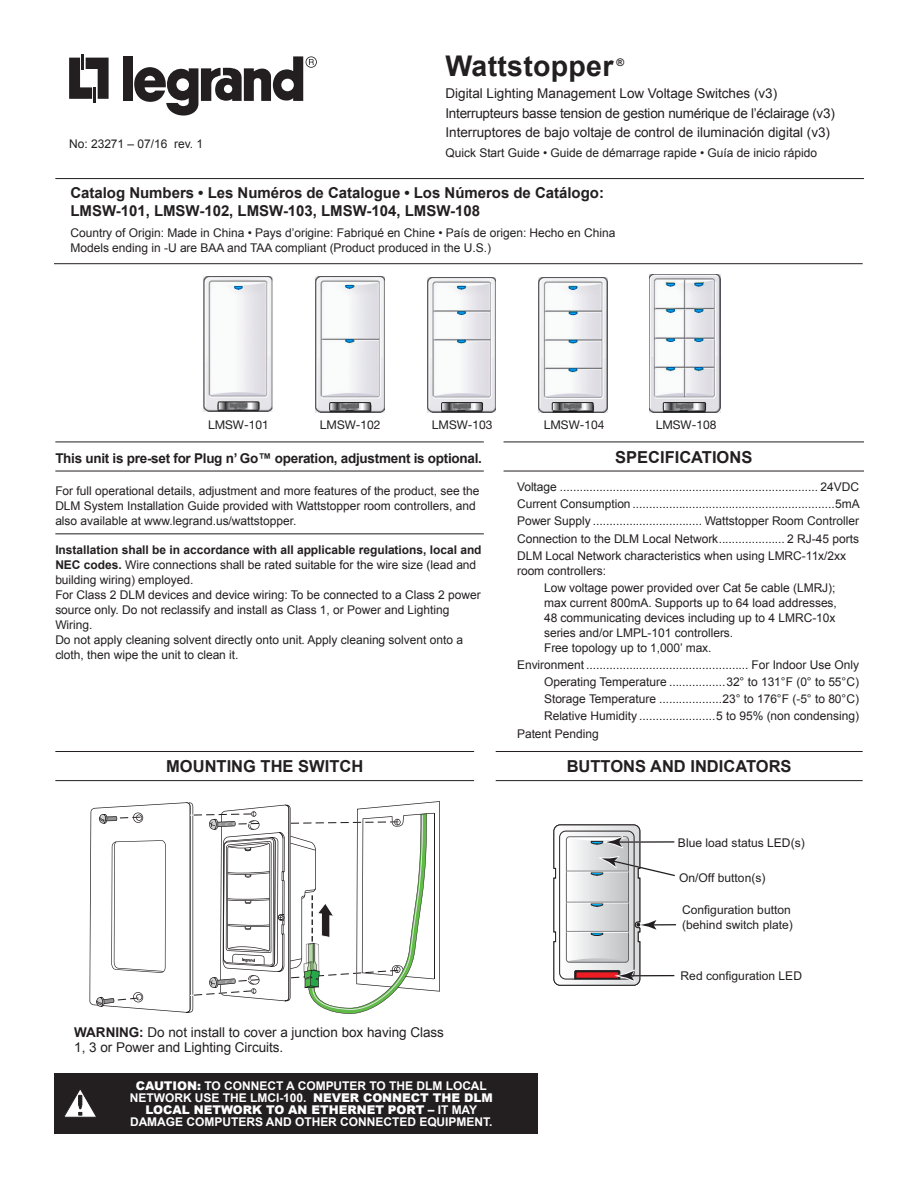
<style>
.page{position:relative;width:918px;height:1188px;background:#fff}
.page>*{position:absolute;margin:0;border:0;box-sizing:border-box;transform-origin:0 0}
.t1{font:700 28.5px "Arial";letter-spacing:.01em;color:#231f20}
.Head_1{font:700 16.5px "Arial";color:#231f20}
.t2{font:700 15px/18px "Arial";color:#231f20}
.Body_Text{font:13.5px/19.5px "Arial";color:#231f20}
.Border_Top_Bottom{font:700 13.5px "Arial";letter-spacing:-.02em;color:#231f20}
.t3{font:12.15px/14.5px "Arial";color:#231f20}
.List_Specifications{font:12px/15px "Arial";color:#231f20}
.Contact_and_Rev_Info{font:12px/15px "Arial";color:#231f20}
.Border_Bottom{font:12px/15px "Arial";color:#231f20}
.Reverse_Warning_8_pt{font:700 12px/12px "Arial";color:#fff;text-align:center}
.t4{font:12px "Helvetica Neue LT Std";color:#231f20}
.t5{font:700 10.5px "Arial";color:#231f20}
.s1{font-weight:700}
.s2{font-weight:900}
</style>
<div class="page">
<svg style="left:69px;top:54px;width:40px;height:48px"></svg>
<div style="left:123px;top:56px;width:10px;height:45px;background:#231f20"></div>
<svg style="left:134px;top:56px;width:183px;height:60px"></svg>
<hr style="left:55px;top:178px;width:809px;height:1px;background:#231f20">
<hr style="left:54px;top:263px;width:809px;height:1px;background:#231f20">
<hr style="left:55px;top:442px;width:429px;height:1px;background:#231f20">
<hr style="left:55px;top:471px;width:429px;height:1px;background:#231f20">
<hr style="left:55px;top:533px;width:429px;height:1px;background:#231f20">
<img style="left:315px;top:277px;width:69px;height:135px">
<img style="left:427px;top:277px;width:69px;height:135px">
<img style="left:539px;top:278px;width:68px;height:134px">
<img style="left:649px;top:275px;width:71px;height:137px">
<svg style="left:345px;top:285px;width:9px;height:3px"></svg>
<svg style="left:345px;top:339px;width:9px;height:4px"></svg>
<svg style="left:457px;top:286px;width:8px;height:3px"></svg>
<svg style="left:457px;top:311px;width:9px;height:4px"></svg>
<svg style="left:457px;top:340px;width:9px;height:3px"></svg>
<svg style="left:569px;top:286px;width:8px;height:4px"></svg>
<svg style="left:569px;top:312px;width:8px;height:3px"></svg>
<svg style="left:569px;top:340px;width:8px;height:3px"></svg>
<svg style="left:569px;top:368px;width:8px;height:4px"></svg>
<svg style="left:667px;top:283px;width:8px;height:3px"></svg>
<svg style="left:667px;top:309px;width:8px;height:4px"></svg>
<svg style="left:667px;top:339px;width:8px;height:3px"></svg>
<svg style="left:667px;top:367px;width:8px;height:3px"></svg>
<svg style="left:695px;top:283px;width:8px;height:3px"></svg>
<svg style="left:695px;top:309px;width:8px;height:4px"></svg>
<svg style="left:695px;top:339px;width:8px;height:3px"></svg>
<svg style="left:695px;top:367px;width:8px;height:3px"></svg>
<img style="left:203px;top:276px;width:70px;height:135px">
<svg style="left:234px;top:286px;width:8px;height:3px"></svg>
<svg style="left:218px;top:402px;width:41px;height:8px"></svg>
<svg style="left:329px;top:402px;width:42px;height:9px"></svg>
<svg style="left:441px;top:402px;width:42px;height:9px"></svg>
<svg style="left:552px;top:402px;width:42px;height:9px"></svg>
<svg style="left:663px;top:402px;width:43px;height:9px"></svg>
<hr style="left:55px;top:751px;width:419px;height:1px;background:#231f20">
<hr style="left:55px;top:780px;width:419px;height:1px;background:#231f20">
<hr style="left:496px;top:751px;width:367px;height:1px;background:#231f20">
<hr style="left:496px;top:780px;width:367px;height:1px;background:#231f20">
<svg style="left:90px;top:801px;width:350px;height:213px"></svg>
<svg style="left:554px;top:825px;width:122px;height:161px"></svg>
<div style="left:54px;top:1074px;width:484px;height:60px;background:#231f20"></div>
<svg style="left:64px;top:1090px;width:32px;height:28px"></svg>
<hr style="left:504px;top:442px;width:360px;height:1px;background:#231f20">
<hr style="left:504px;top:471px;width:360px;height:1px;background:#231f20">
<h1 class="t1" style="left:446px;top:47px;width:170px">Wattstopper</h1>
<p class="t5" style="left:616px;top:55px;width:9px">®</p>
<p class="Body_Text" style="left:446px;top:84px;width:391px">Digital Lighting Management Low Voltage Switches (v3)<br>Interrupteurs basse tension de gestion numérique de l’éclairage (v3)<br>Interruptores de bajo voltaje de control de iluminación digital (v3)</p>
<p class="List_Specifications" style="left:446px;top:145px;width:373px">Quick Start Guide • Guide de démarrage rapide • Guía de inicio rápido</p>
<p class="List_Specifications" style="left:69px;top:136px;width:135px">No: 23271 – 07/16 rev. 1</p>
<p class="t2" style="left:70px;top:184px;width:535px">Catalog Numbers • Les Numéros de Catalogue • Los Números de Catálogo:<br>LMSW-101, LMSW-102, LMSW-103, LMSW-104, LMSW-108</p>
<p class="List_Specifications" style="left:70px;top:226px;width:546px">Country of Origin: Made in China • Pays d’origine: Fabriqué en Chine • País de origen: Hecho en China<br>Models ending in -U are BAA and TAA compliant (Product produced in the U.S.)</p>
<p class="t4" style="left:208px;top:417px;width:62px">LMSW-101</p>
<p class="t4" style="left:320px;top:417px;width:62px">LMSW-102</p>
<p class="t4" style="left:432px;top:417px;width:62px">LMSW-103</p>
<p class="t4" style="left:544px;top:417px;width:62px">LMSW-104</p>
<p class="t4" style="left:656px;top:417px;width:62px">LMSW-108</p>
<p class="Border_Top_Bottom" style="left:55px;top:449px;width:428px">This unit is pre-set for Plug n’ Go™ operation, adjustment is optional.</p>
<p class="Border_Bottom" style="left:55px;top:484px;width:426px">For full operational details, adjustment and more features of the product, see the<br>DLM System Installation Guide provided with Wattstopper room controllers, and also available at www.legrand.us/wattstopper.</p>
<p class="Contact_and_Rev_Info" style="left:55px;top:542px;width:428px"><span class="s1">Installation shall be in accordance with all applicable regulations, local and<br>NEC codes.</span> Wire connections shall be rated suitable for the wire size (lead and building wiring) employed.</p>
<p class="Contact_and_Rev_Info" style="left:55px;top:587px;width:427px">For Class 2 DLM devices and device wiring: To be connected to a Class 2 power source only. Do not reclassify and install as Class 1, or Power and Lighting<br>Wiring.</p>
<p class="Contact_and_Rev_Info" style="left:55px;top:632px;width:409px">Do not apply cleaning solvent directly onto unit. Apply cleaning solvent onto a cloth, then wipe the unit to clean it.</p>
<p class="Head_1" style="left:615px;top:446px;width:139px">SPECIFICATIONS</p>
<p class="List_Specifications" style="left:517px;top:479px;width:343px">Voltage .............................................................................. 24VDC</p>
<p class="List_Specifications" style="left:517px;top:497px;width:344px">Current Consumption .............................................................5mA</p>
<p class="List_Specifications" style="left:517px;top:514px;width:343px">Power Supply ................................. Wattstopper Room Controller</p>
<p class="List_Specifications" style="left:517px;top:531px;width:343px">Connection to the DLM Local Network.................... 2 RJ-45 ports</p>
<p class="List_Specifications" style="left:517px;top:548px;width:331px">DLM Local Network characteristics when using LMRC‑11x/2xx room controllers:</p>
<p class="List_Specifications" style="left:544px;top:580px;width:294px">Low voltage power provided over Cat 5e cable (LMRJ); max current 800mA. Supports up to 64 load addresses, 48 communicating devices including up to 4 LMRC‑10x series and/or LMPL‑101 controllers.<br>Free topology up to 1,000’ max.</p>
<p class="List_Specifications" style="left:517px;top:657px;width:343px">Environment ................................................. For Indoor Use Only</p>
<p class="List_Specifications" style="left:544px;top:675px;width:317px">Operating Temperature .................32° to 131°F (0° to 55°C)</p>
<p class="List_Specifications" style="left:544px;top:692px;width:317px">Storage Temperature ...................23° to 176°F (-5° to 80°C)</p>
<p class="List_Specifications" style="left:544px;top:709px;width:316px">Relative Humidity .......................5 to 95% (non condensing)</p>
<p class="List_Specifications" style="left:517px;top:726px;width:83px">Patent Pending</p>
<p class="Head_1" style="left:166px;top:755px;width:199px">MOUNTING THE SWITCH</p>
<p class="Head_1" style="left:567px;top:755px;width:226px">BUTTONS AND INDICATORS</p>
<p class="t3" style="left:678px;top:835px;width:128px">Blue load status LED(s)</p>
<p class="t3" style="left:679px;top:871px;width:88px">On/Off button(s)</p>
<p class="t3" style="left:682px;top:903px;width:112px">Configuration button (behind switch plate)</p>
<p class="Body_Text" style="left:74px;top:1025px;width:371px;line-height:15px"><span class="s1">WARNING:</span> Do not install to cover a junction box having Class<br>1, 3 or Power and Lighting Circuits.</p>
<p class="Reverse_Warning_8_pt" style="left:130px;top:1080px;width:364px"><span class="s2">CAUTION:</span> TO CONNECT A COMPUTER TO THE DLM LOCAL NETWORK USE THE LMCI‑100. <span class="s2">NEVER CONNECT THE DLM LOCAL NETWORK TO AN ETHERNET PORT</span> – IT MAY DAMAGE COMPUTERS AND OTHER CONNECTED EQUIPMENT.</p>
<p class="t3" style="left:681px;top:968px;width:123px">Red configuration LED</p>
</div>
